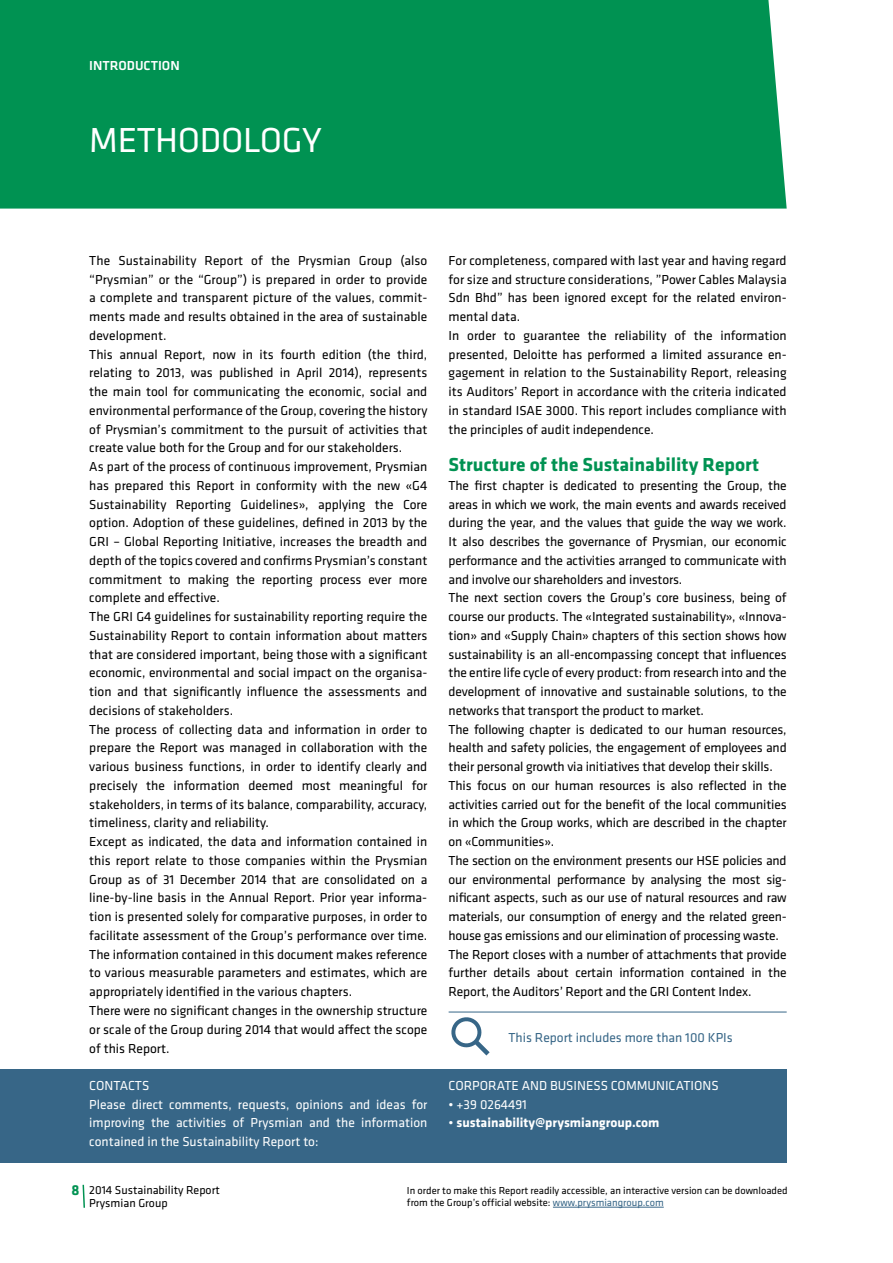
<style>
.page{position:relative;width:893px;height:1263px;background:#fff}
.page>*{position:absolute;margin:0;border:0;box-sizing:border-box;transform-origin:0 0}
.t1{font:36px "Klavika";letter-spacing:-.01em;color:#fff}
.t2{font:700 19.5px "Klavika";color:#009252}
.t3{font:700 15px "Klavika";color:#009252}
.t4{font:13.5px/18.8px "Klavika";color:#000}
.t5{font:13.5px/18.8px "Klavika";color:#fff}
.t6{font:700 13.5px "Klavika";color:#fff}
.t7{font:13.5px "Klavika";color:#376687}
.t8{font:500 13.5px "Klavika";color:#fff}
.t9{font:12px/13.5px "Klavika";color:#000}
.t10{font:10.5px/12px "Klavika";color:#000}
.s1{font-weight:400}
.s2{color:#376687}
</style>
<div class="page">
<svg style="left:82px;top:1184px;width:3px;height:24px"></svg>
<div style="left:0;top:1069px;width:787px;height:94px;background:#376687"></div>
<hr style="left:553px;top:1207px;width:111px;height:1px;background:#376687">
<hr style="left:449px;top:1012px;width:338px;height:1px;background:#376687">
<svg style="left:451px;top:1017px;width:39px;height:38px"></svg>
<div style="left:0;top:0;width:787px;height:209px;background:#009252"></div>
<p class="t8" style="left:89px;top:56px;width:92px">INTRODUCTION</p>
<h1 class="t1" style="left:89px;top:117px;width:234px">METHODOLOGY</h1>
<p class="t4" style="left:89px;top:251px;width:340px">The Sustainability Report of the Prysmian Group (also “Prysmian” or the “Group”) is prepared in order to provide a complete and transparent picture of the values, commit&shy;ments made and results obtained in the area of sustainable development.<br>This annual Report, now in its fourth edition (the third, relating to 2013, was published in April 2014), represents the main tool for communicating the economic, social and environmental performance of the Group, covering the history of Prysmian’s commitment to the pursuit of activities that create value both for the Group and for our stakeholders.<br>As part of the process of continuous improvement, Prysmian has prepared this Report in conformity with the new «G4<br>Sustainability Reporting Guidelines», applying the Core option. Adoption of these guidelines, defined in 2013 by the GRI – Global Reporting Initiative, increases the breadth and depth of the topics covered and confirms Prysmian’s constant commitment to making the reporting process ever more complete and effective.<br>The GRI G4 guidelines for sustainability reporting require the Sustainability Report to contain information about matters that are considered important, being those with a significant economic, environmental and social impact on the organisa&shy;tion and that significantly influence the assessments and decisions of stakeholders.<br>The process of collecting data and information in order to prepare the Report was managed in collaboration with the various business functions, in order to identify clearly and precisely the information deemed most meaningful for stakeholders, in terms of its balance, comparability, accuracy, timeliness, clarity and reliability.<br>Except as indicated, the data and information contained in this report relate to those companies within the Prysmian Group as of 31 December 2014 that are consolidated on a line-by-line basis in the Annual Report. Prior year informa&shy;tion is presented solely for comparative purposes, in order to facilitate assessment of the Group’s performance over time.<br>The information contained in this document makes reference to various measurable parameters and estimates, which are appropriately identified in the various chapters.<br>There were no significant changes in the ownership structure or scale of the Group during 2014 that would affect the scope of this Report.</p>
<p class="t5" style="left:89px;top:1076px;width:340px">CONTACTS<br>Please direct comments, requests, opinions and ideas for improving the activities of Prysmian and the information contained in the Sustainability Report to:</p>
<p class="t5" style="left:449px;top:1076px;width:272px">CORPORATE AND BUSINESS COMMUNICATIONS</p>
<p class="t4" style="left:449px;top:251px;width:340px">For completeness, compared with last year and having regard for size and structure considerations, ”Power Cables Malaysia Sdn Bhd” has been ignored except for the related environ&shy;mental data.<br>In order to guarantee the reliability of the information presented, Deloitte has performed a limited assurance en&shy;gagement in relation to the Sustainability Report, releasing its Auditors’ Report in accordance with the criteria indicated in standard ISAE 3000. This report includes compliance with the principles of audit independence.</p>
<h2 class="t2" style="left:449px;top:450px;width:312px">Structure of the Sustainability Report</h2>
<p class="t4" style="left:449px;top:476px;width:340px">The first chapter is dedicated to presenting the Group, the areas in which we work, the main events and awards received during the year, and the values that guide the way we work.<br>It also describes the governance of Prysmian, our economic performance and the activities arranged to communicate with and involve our shareholders and investors.<br>The next section covers the Group’s core business, being of course our products. The «Integrated sustainability», «Innova&shy;tion» and «Supply Chain» chapters of this section shows how sustainability is an all-encompassing concept that influences the entire life cycle of every product: from research into and the development of innovative and sustainable solutions, to the networks that transport the product to market.<br>The following chapter is dedicated to our human resources, health and safety policies, the engagement of employees and their personal growth via initiatives that develop their skills.<br>This focus on our human resources is also reflected in the activities carried out for the benefit of the local communities in which the Group works, which are described in the chapter on «Communities».<br>The section on the environment presents our HSE policies and our environmental performance by analysing the most sig&shy;nificant aspects, such as our use of natural resources and raw materials, our consumption of energy and the related green&shy;house gas emissions and our elimination of processing waste.<br>The Report closes with a number of attachments that provide further details about certain information contained in the Report, the Auditors’ Report and the GRI Content Index.</p>
<p class="t7" style="left:508px;top:1028px;width:226px">This Report includes more than 100 KPIs</p>
<p class="t5" style="left:449px;top:1094px;width:80px">• +39 0264491</p>
<p class="t6" style="left:449px;top:1113px;width:212px"><span class="s1">•</span> sustainability@prysmiangroup.com</p>
<p class="t3" style="left:71px;top:1179px;width:10px">8</p>
<p class="t9" style="left:89px;top:1183px;width:132px">2014 Sustainability Report<br>Prysmian Group</p>
<p class="t10" style="left:407px;top:1184px;width:382px">In order to make this Report readily accessible, an interactive version can be downloaded from the Group’s official website: <span class="s2">www.prysmiangroup.com</span></p>
</div>
